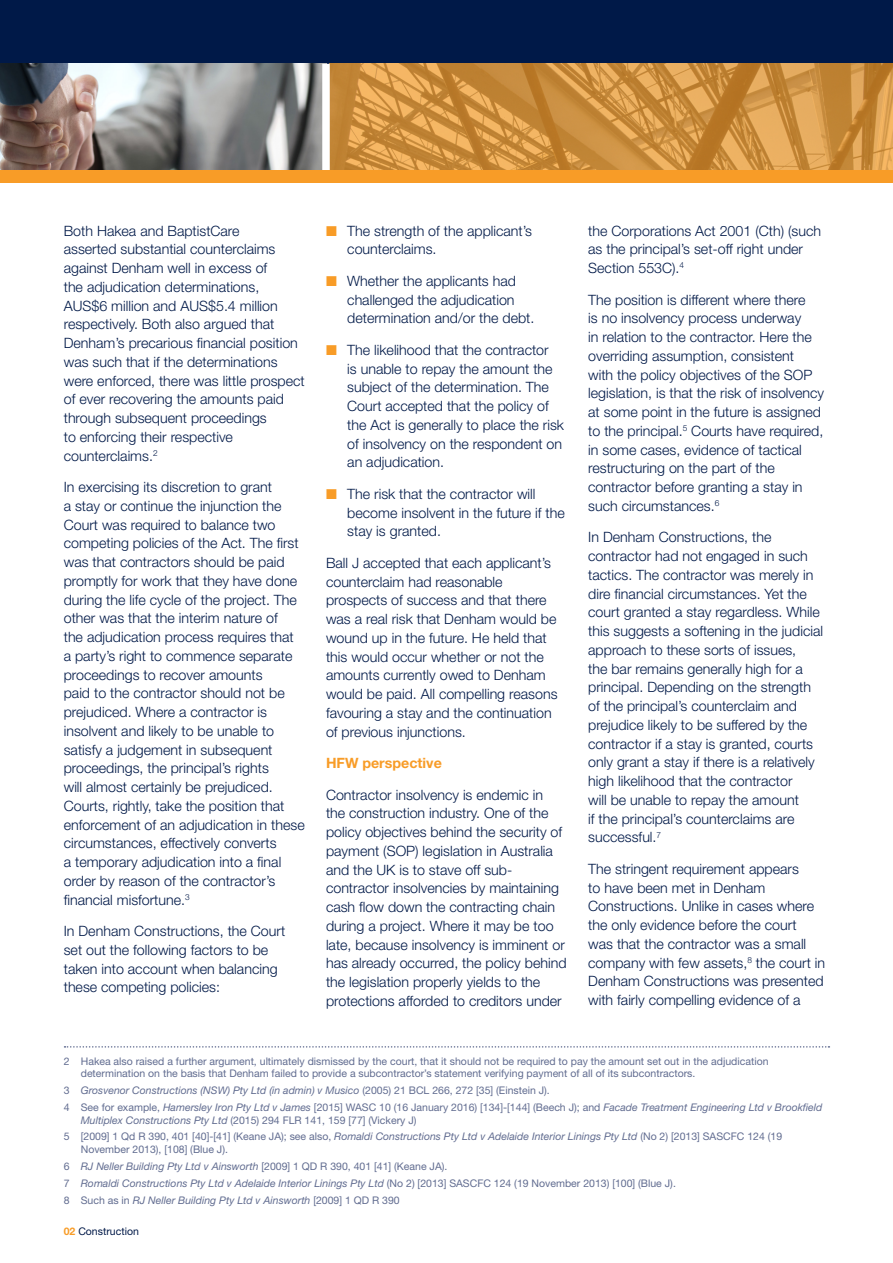
<style>
.page{position:relative;width:893px;height:1263px;background:#fff}
.page>*{position:absolute;margin:0;border:0;box-sizing:border-box;transform-origin:0 0}
.BRIEFING_-_Bodytext{font:300 14.25px/18.8px "Helvetica Neue LT Std";color:#001948}
.BRIEFING_-_Bodytext-2{font:700 14.25px "Helvetica Neue LT Std";color:#f89c27}
.BRIEFING_-_Footnote{font:10.5px/12.6px "Helvetica Neue LT Std";color:#616c90}
.BRIEFING_-_Footnote-2{font:italic 10.5px "Helvetica Neue LT Std";color:#616c90}
.BRIEFING_-_Footer__P{font:10.5px "Helvetica Neue LT Std";color:#001948}
.s1{color:#f89c27}
.s2{font-style:normal}
.s3{font-style:italic}
.s4{font-weight:700;color:#f89c27}
</style>
<div class="page">
<div style="left:0;top:0;width:893px;height:170px;background:#001948"></div>
<img style="left:0;top:64px;width:322px;height:106px">
<img style="left:330px;top:64px;width:563px;height:106px">
<div style="left:322px;top:64px;width:8px;height:106px;background:#fff"></div>
<div style="left:0;top:170px;width:893px;height:13px;background:#f89c27"></div>
<svg style="left:65px;top:1046px;width:764px;height:1px"></svg>
<p class="BRIEFING_-_Bodytext" style="left:64px;top:221px;width:242px">Both Hakea and BaptistCare<br>asserted substantial counterclaims against Denham well in excess of<br>the adjudication determinations, AUS$6 million and AUS$5.4 million respectively. Both also argued that Denham’s precarious financial position was such that if the determinations were enforced, there was little prospect of ever recovering the amounts paid through subsequent proceedings<br>to enforcing their respective counterclaims.<sup>2</sup></p>
<p class="BRIEFING_-_Bodytext" style="left:64px;top:477px;width:242px">In exercising its discretion to grant<br>a stay or continue the injunction the Court was required to balance two competing policies of the Act. The first was that contractors should be paid promptly for work that they have done during the life cycle of the project. The other was that the interim nature of<br>the adjudication process requires that<br>a party’s right to commence separate proceedings to recover amounts<br>paid to the contractor should not be prejudiced. Where a contractor is insolvent and likely to be unable to satisfy a judgement in subsequent proceedings, the principal’s rights<br>will almost certainly be prejudiced.<br>Courts, rightly, take the position that enforcement of an adjudication in these circumstances, effectively converts<br>a temporary adjudication into a final order by reason of the contractor’s financial misfortune.<sup>3</sup></p>
<p class="BRIEFING_-_Bodytext" style="left:64px;top:921px;width:223px">In Denham Constructions, the Court set out the following factors to be taken into account when balancing these competing policies:</p>
<p class="BRIEFING_-_Bodytext" style="left:347px;top:221px;width:186px;text-indent:-21px"><span class="s1">■</span> The strength of the applicant’s counterclaims.</p>
<p class="BRIEFING_-_Bodytext" style="left:347px;top:271px;width:189px;text-indent:-21px"><span class="s1">■</span> Whether the applicants had challenged the adjudication determination and/or the debt.</p>
<p class="BRIEFING_-_Bodytext" style="left:347px;top:340px;width:218px;text-indent:-21px"><span class="s1">■</span> The likelihood that the contractor<br>is unable to repay the amount the subject of the determination. The<br>Court accepted that the policy of the Act is generally to place the risk of insolvency on the respondent on an adjudication.</p>
<p class="BRIEFING_-_Bodytext" style="left:347px;top:484px;width:219px;text-indent:-21px"><span class="s1">■</span> The risk that the contractor will become insolvent in the future if the stay is granted.</p>
<p class="BRIEFING_-_Bodytext" style="left:326px;top:553px;width:233px">Ball J accepted that each applicant’s counterclaim had reasonable prospects of success and that there was a real risk that Denham would be wound up in the future. He held that this would occur whether or not the amounts currently owed to Denham would be paid. All compelling reasons favouring a stay and the continuation of previous injunctions.</p>
<p class="BRIEFING_-_Bodytext-2" style="left:326px;top:754px;width:117px">HFW perspective</p>
<p class="BRIEFING_-_Bodytext" style="left:326px;top:785px;width:242px">Contractor insolvency is endemic in<br>the construction industry. One of the policy objectives behind the security of payment (SOP) legislation in Australia and the UK is to stave off sub&shy;contractor insolvencies by maintaining cash flow down the contracting chain during a project. Where it may be too late, because insolvency is imminent or has already occurred, the policy behind the legislation properly yields to the protections afforded to creditors under</p>
<p class="BRIEFING_-_Bodytext" style="left:588px;top:221px;width:234px">the Corporations Act 2001 (Cth) (such as the principal’s set-off right under<br>Section 553C).<sup>4</sup></p>
<p class="BRIEFING_-_Bodytext" style="left:588px;top:290px;width:237px">The position is different where there<br>is no insolvency process underway<br>in relation to the contractor. Here the overriding assumption, consistent<br>with the policy objectives of the SOP legislation, is that the risk of insolvency at some point in the future is assigned to the principal.<sup>5</sup> Courts have required, in some cases, evidence of tactical restructuring on the part of the contractor before granting a stay in such circumstances.<sup>6</sup></p>
<p class="BRIEFING_-_Bodytext" style="left:588px;top:528px;width:236px">In Denham Constructions, the contractor had not engaged in such tactics. The contractor was merely in dire financial circumstances. Yet the court granted a stay regardless. While this suggests a softening in the judicial approach to these sorts of issues,<br>the bar remains generally high for a principal. Depending on the strength of the principal’s counterclaim and prejudice likely to be suffered by the contractor if a stay is granted, courts only grant a stay if there is a relatively high likelihood that the contractor<br>will be unable to repay the amount<br>if the principal’s counterclaims are successful.<sup>7</sup></p>
<p class="BRIEFING_-_Bodytext" style="left:588px;top:859px;width:238px">The stringent requirement appears<br>to have been met in Denham Constructions. Unlike in cases where the only evidence before the court<br>was that the contractor was a small company with few assets,<sup>8</sup> the court in Denham Constructions was presented with fairly compelling evidence of a</p>
<p class="BRIEFING_-_Footnote" style="left:81px;top:1054px;width:689px;text-indent:-17px">2 Hakea also raised a further argument, ultimately dismissed by the court, that it should not be required to pay the amount set out in the adjudication determination on the basis that Denham failed to provide a subcontractor’s statement verifying payment of all of its subcontractors.</p>
<p class="BRIEFING_-_Footnote-2" style="left:64px;top:1084px;width:488px"><span class="s2">3</span> Grosvenor Constructions (NSW) Pty Ltd (in admin) v Musico <span class="s2">(2005) 21 BCL 266, 272 [35] (Einstein J).</span></p>
<p class="BRIEFING_-_Footnote" style="left:81px;top:1101px;width:743px;text-indent:-17px">4 See for example, <span class="s3">Hamersley Iron Pty Ltd v James</span> [2015] WASC 10 (16 January 2016) [134]-[144] (Beech J); and <span class="s3">Facade Treatment Engineering Ltd v Brookfield<br>Multiplex Constructions Pty Ltd</span> (2015) 294 FLR 141, 159 [77] (Vickery J)</p>
<p class="BRIEFING_-_Footnote" style="left:81px;top:1130px;width:703px;text-indent:-17px">5 [2009] 1 Qd R 390, 401 [40]-[41] (Keane JA); see also, <span class="s3">Romaldi Constructions Pty Ltd v Adelaide Interior Linings Pty Ltd</span> (No 2) [2013] SASCFC 124 (19<br>November 2013), [108] (Blue J).</p>
<p class="BRIEFING_-_Footnote" style="left:64px;top:1160px;width:385px">6 <span class="s3">RJ Neller Building Pty Ltd v Ainsworth</span> [2009] 1 QD R 390, 401 [41] (Keane JA).</p>
<p class="BRIEFING_-_Footnote-2" style="left:64px;top:1177px;width:614px"><span class="s2">7</span> Romaldi Constructions Pty Ltd v Adelaide Interior Linings Pty Ltd <span class="s2">(No 2) [2013] SASCFC 124 (19 November 2013) [100] (Blue J).</span></p>
<p class="BRIEFING_-_Footnote-2" style="left:64px;top:1193px;width:337px"><span class="s2">8 Such as in</span> RJ Neller Building Pty Ltd v Ainsworth <span class="s2">[2009] 1 QD R 390</span></p>
<p class="BRIEFING_-_Footer__P" style="left:64px;top:1225px;width:77px"><span class="s4">02</span> Construction</p>
</div>
